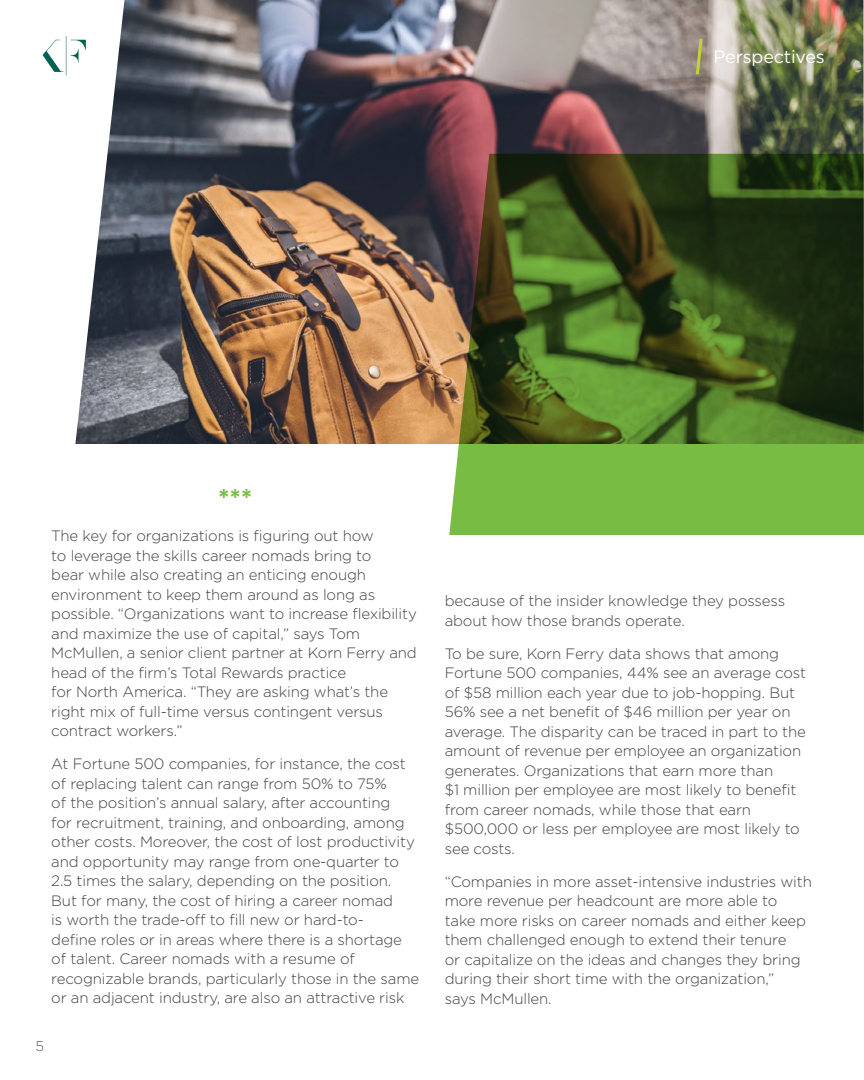
<style>
.page{position:relative;width:864px;height:1080px;background:#fff}
.page>*{position:absolute;margin:0;border:0;box-sizing:border-box;transform-origin:0 0}
.t1{font:700 27px "Gotham";color:#79bc43}
.t2{font:18px "Gotham";letter-spacing:-.01em;color:#fff}
.t3{font:300 15px/19.5px "Gotham";letter-spacing:-.01em;color:#414042}
.t4{font:300 14.25px "Gotham";color:#58595b}
</style>
<div class="page">
<img style="left:75px;top:0;width:789px;height:444px">
<svg style="left:449px;top:154px;width:415px;height:381px"></svg>
<svg style="left:43px;top:36px;width:43px;height:40px"></svg>
<svg style="left:694px;top:36px;width:10px;height:41px"></svg>
<p class="t2" style="left:713px;top:45px;width:113px">Perspectives</p>
<h1 class="t1" style="left:218px;top:481px;width:36px">***</h1>
<p class="t3" style="left:51px;top:526px;width:367px">The key for organizations is figuring out how<br>to leverage the skills career nomads bring to<br>bear while also creating an enticing enough environment to keep them around as long as possible. “Organizations want to increase flexibility and maximize the use of capital,” says Tom McMullen, a senior client partner at Korn Ferry and head of the firm’s Total Rewards practice<br>for North America. “They are asking what’s the right mix of full-time versus contingent versus contract workers.”</p>
<p class="t3" style="left:51px;top:754px;width:369px">At Fortune 500 companies, for instance, the cost of replacing talent can range from 50% to 75%<br>of the position’s annual salary, after accounting<br>for recruitment, training, and onboarding, among other costs. Moreover, the cost of lost productivity and opportunity may range from one-quarter to 2.5 times the salary, depending on the position.<br>But for many, the cost of hiring a career nomad<br>is worth the trade-off to fill new or hard-to-<br>define roles or in areas where there is a shortage of talent. Career nomads with a resume of recognizable brands, particularly those in the same or an adjacent industry, are also an attractive risk</p>
<p class="t4" style="left:36px;top:1037px;width:10px">5</p>
<p class="t3" style="left:445px;top:591px;width:342px">because of the insider knowledge they possess about how those brands operate.</p>
<p class="t3" style="left:445px;top:643px;width:363px">To be sure, Korn Ferry data shows that among Fortune 500 companies, 44% see an average cost of $58 million each year due to job-hopping. But 56% see a net benefit of $46 million per year on average. The disparity can be traced in part to the amount of revenue per employee an organization generates. Organizations that earn more than<br>$1 million per employee are most likely to benefit from career nomads, while those that earn $500,000 or less per employee are most likely to see costs.</p>
<p class="t3" style="left:445px;top:871px;width:369px">“Companies in more asset-intensive industries with more revenue per headcount are more able to take more risks on career nomads and either keep them challenged enough to extend their tenure<br>or capitalize on the ideas and changes they bring during their short time with the organization,”<br>says McMullen.</p>
</div>
